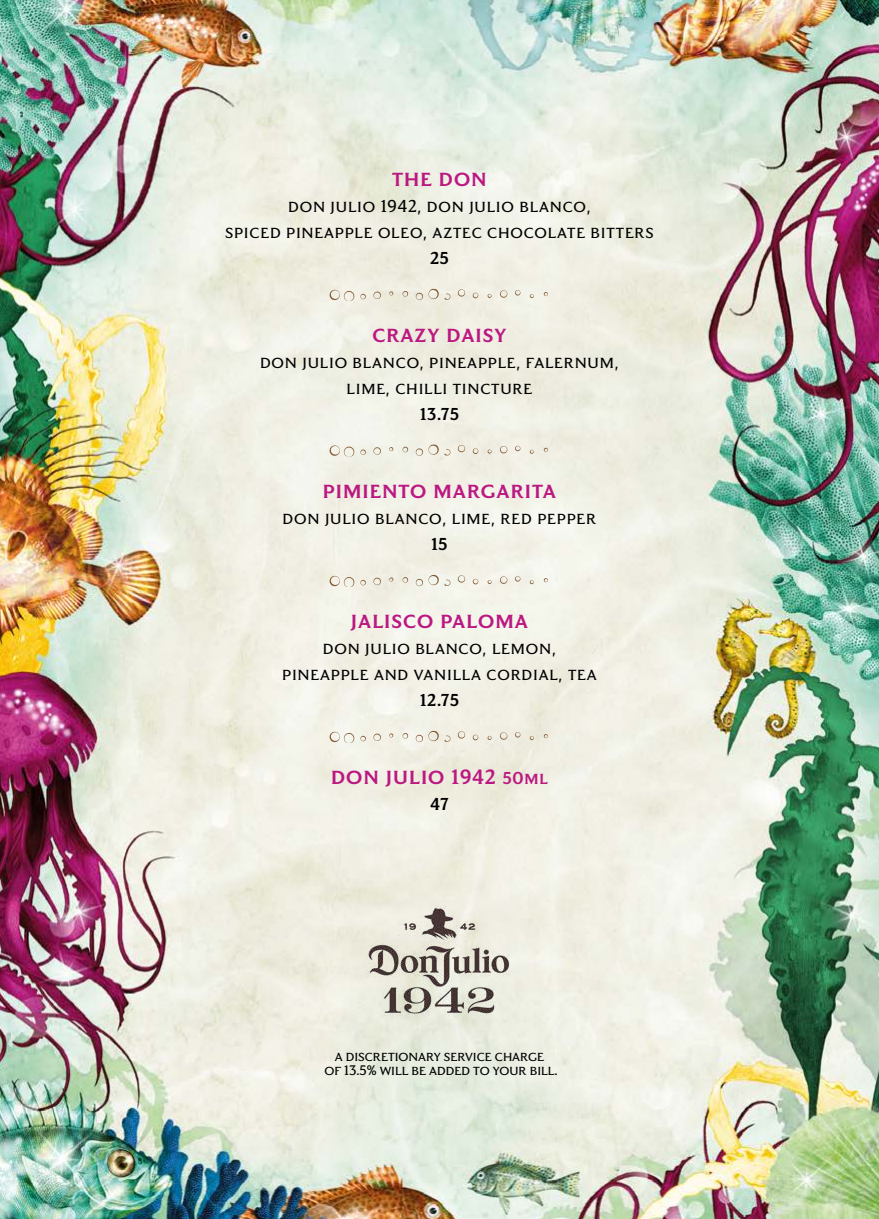
<style>
.page{position:relative;width:879px;height:1219px;background:#fff}
.page>*{position:absolute;margin:0;border:0;box-sizing:border-box;transform-origin:0 0}
.t1{font:500 26px "Grant Avenue";letter-spacing:.04em;color:#bb1882}
.t2{font:20px/26px "Grant Avenue";letter-spacing:.04em;color:#000;text-align:center}
.t3{font:500 20px "Grant Avenue";letter-spacing:.04em;color:#000}
.t4{font:16px/14px "Grant Avenue";color:#000;text-align:center}
.s1{font-size:24px}
.s2{font-size:20px}
</style>
<div class="page">
<img style="left:0;top:0;width:879px;height:1219px">
<svg style="left:326px;top:288px;width:227px;height:14px;background:#e9e6d8"></svg>
<svg style="left:326px;top:444px;width:227px;height:13px;background:#eae6d9"></svg>
<svg style="left:326px;top:575px;width:227px;height:13px;background:#ebe7dc"></svg>
<svg style="left:326px;top:730px;width:227px;height:14px;background:#eae7da"></svg>
<img style="left:350px;top:882px;width:179px;height:150px">
<h1 class="t1" style="left:392px;top:165px;width:96px">the don</h1>
<p class="t2" style="left:225px;top:193px;width:430px">don julio 1942, don julio blanco,<br>spiced pineapple oleo, aztec chocolate bitters</p>
<p class="t3" style="left:430px;top:248px;width:20px">25</p>
<h1 class="t1" style="left:372px;top:321px;width:136px">crazy daisy</h1>
<p class="t2" style="left:260px;top:349px;width:360px">don julio blanco, pineapple, falernum, lime, chilli tincture</p>
<p class="t3" style="left:420px;top:404px;width:40px">13.75</p>
<h1 class="t1" style="left:323px;top:477px;width:235px">pimiento margarita</h1>
<p class="t2" style="left:283px;top:505px;width:315px">don julio blanco, lime, red pepper</p>
<p class="t3" style="left:431px;top:534px;width:18px">15</p>
<h1 class="t1" style="left:351px;top:607px;width:179px">jalisco paloma</h1>
<p class="t2" style="left:282px;top:635px;width:316px">don julio blanco, lemon, pineapple and vanilla cordial, tea</p>
<p class="t3" style="left:420px;top:690px;width:40px">12.75</p>
<h1 class="t1" style="left:331px;top:763px;width:218px">don julio <span class="s1">1942</span> <span class="s2">50ml</span></h1>
<p class="t3" style="left:430px;top:794px;width:20px">47</p>
<p class="t4" style="left:324px;top:1050px;width:235px">a discretionary service charge<br>of 13.5% will be added to your bill.</p>
</div>
